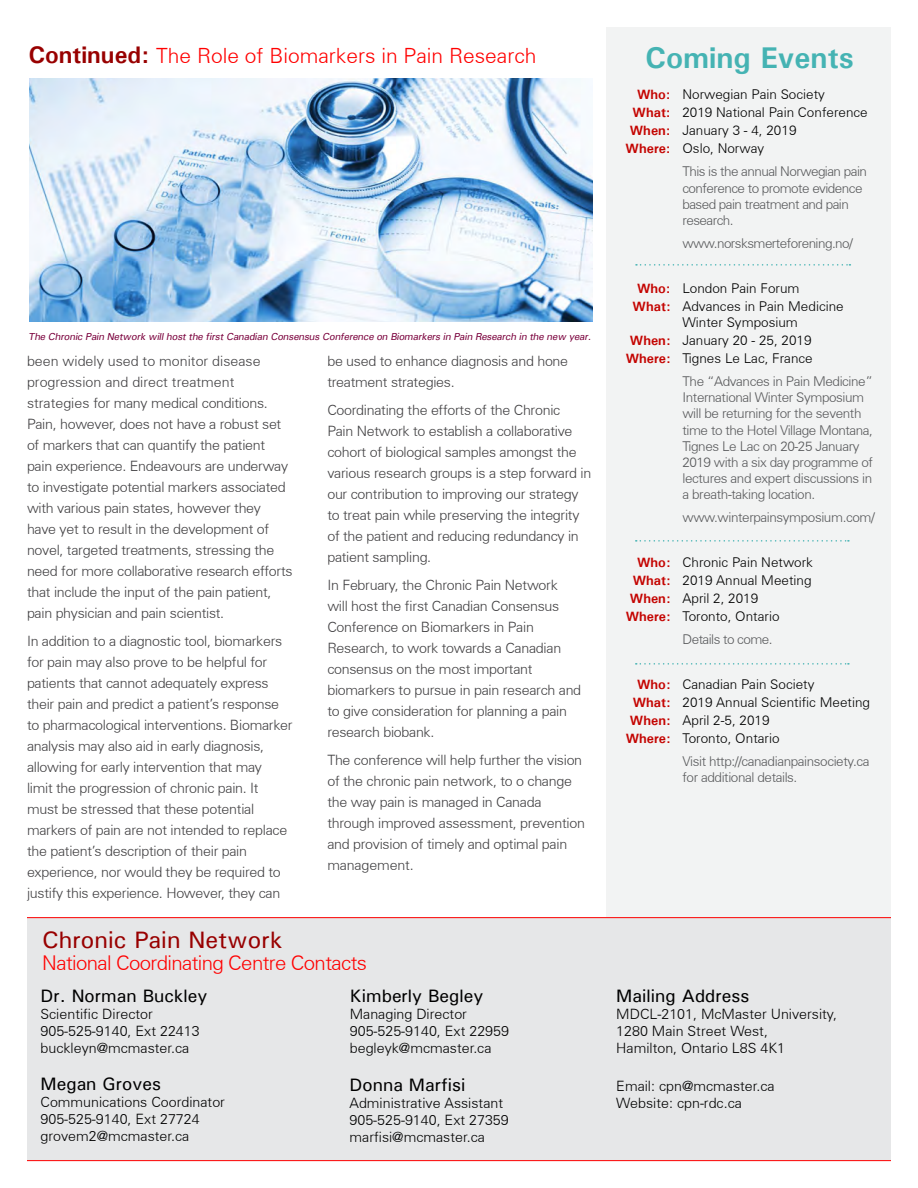
<style>
.page{position:relative;width:918px;height:1188px;background:#fff}
.page>*{position:absolute;margin:0;border:0;box-sizing:border-box;transform-origin:0 0}
.t1{font:700 30px "Univers";color:#45b3b3}
.t2{font:500 23.85px "Univers";color:#980000}
.t3{font:300 21px "Univers";color:#f00}
.t4{font:300 20.4px "Univers";letter-spacing:-.03em;color:#f00}
.t5{font:500 18px "Univers";color:#000}
.t6{font:300 14.25px/21px "Univers";letter-spacing:-.02em;color:#414042}
.t7{font:300 14.25px/17.1px "Univers";color:#000}
.t8{font:300 13.5px/16.2px "Univers";letter-spacing:-.03em;color:#58595b}
.t9{font:300 13.5px/18px "Univers";color:#000}
.t10{font:italic 500 10.2px "Univers";color:#7a003c}
.s1{font-weight:700;font-size:24px;color:#980000}
.s2{font-weight:700;color:#c40401}
</style>
<div class="page">
<div style="left:607px;top:27px;width:284px;height:923px;background:#f2f3f3"></div>
<div style="left:27px;top:917px;width:864px;height:243px;background:#e6e7e8"></div>
<hr style="left:27px;top:1160px;width:864px;height:1px;background:#f00">
<hr style="left:27px;top:917px;width:864px;height:1px;background:#f00">
<svg style="left:636px;top:264px;width:214px;height:2px"></svg>
<svg style="left:636px;top:540px;width:213px;height:2px"></svg>
<img style="left:29px;top:78px;width:564px;height:244px">
<svg style="left:636px;top:663px;width:213px;height:2px"></svg>
<h3 class="t3" style="left:28px;top:43px;width:510px"><span class="s1">Continued:</span> The Role of Biomarkers in Pain Research</h3>
<p class="t10" style="left:28px;top:330px;width:567px">The Chronic Pain Network willhostthe firstCanadian Consensus Conference on Biomarkers in Pain Research in the new year.</p>
<p class="t6" style="left:27px;top:351px;width:267px">been widely used to monitor disease progression and direct treatment strategies for many medical conditions.<br>Pain, however, does not have a robust set of markers that can quantify the patient pain experience. Endeavours are underway to investigate potential markers associated with various pain states, however they have yet to result in the development of novel, targeted treatments, stressing the need for more collaborative research efforts that include the input of the pain patient, pain physician and pain scientist.</p>
<p class="t6" style="left:27px;top:630px;width:267px">In addition to a diagnostic tool, biomarkers for pain may also prove to be helpful for patients that cannot adequately express their pain and predict a patient’s response to pharmacological interventions. Biomarker analysis may also aid in early diagnosis, allowing for early intervention that may<br>limit the progression of chronic pain. It must be stressed that these potential markers of pain are not intended to replace the patient’s description of their pain experience, nor would they be required to justify this experience. However, they can</p>
<p class="t6" style="left:327px;top:351px;width:242px">be used to enhance diagnosis and hone treatment strategies.</p>
<p class="t6" style="left:327px;top:400px;width:266px">Coordinating the efforts of the Chronic<br>Pain Network to establish a collaborative cohort of biological samples amongst the various research groups is a step forward in our contribution to improving our strategy to treat pain while preserving the integrity of the patient and reducing redundancy in patient sampling.</p>
<p class="t6" style="left:327px;top:574px;width:255px">In February, the Chronic Pain Network will host the first Canadian Consensus Conference on Biomarkers in Pain Research, to work towards a Canadian consensus on the most important biomarkers to pursue in pain research and to give consideration for planning a pain research biobank.</p>
<p class="t6" style="left:327px;top:749px;width:259px">The conference will help further the vision of the chronic pain network, to o change the way pain is managed in Canada through improved assessment, prevention and provision of timely and optimal pain management.</p>
<h2 class="t2" style="left:42px;top:924px;width:242px">Chronic Pain Network</h2>
<h3 class="t4" style="left:42px;top:950px;width:326px">National Coordinating Centre Contacts</h3>
<p class="t5" style="left:40px;top:984px;width:169px">Dr. Norman Buckley</p>
<p class="t7" style="left:40px;top:1005px;width:161px">Scientific Director<br>905-525-9140, Ext 22413 buckleyn@mcmaster.ca</p>
<p class="t5" style="left:40px;top:1072px;width:122px">Megan Groves</p>
<p class="t7" style="left:40px;top:1093px;width:186px">Communications Coordinator<br>905-525-9140, Ext 27724 grovem2@mcmaster.ca</p>
<p class="t5" style="left:350px;top:984px;width:135px">Kimberly Begley</p>
<p class="t7" style="left:350px;top:1006px;width:161px">Managing Director<br>905-525-9140, Ext 22959 begleyk@mcmaster.ca</p>
<p class="t5" style="left:350px;top:1073px;width:117px">Donna Marfisi</p>
<p class="t7" style="left:350px;top:1095px;width:161px">Administrative Assistant<br>905-525-9140, Ext 27359 marfisi@mcmaster.ca</p>
<h1 class="t1" style="left:645px;top:39px;width:210px">Coming Events</h1>
<p class="t9" style="left:637px;top:86px;width:189px"><span class="s2">Who:</span> Norwegian Pain Society</p>
<p class="t9" style="left:633px;top:104px;width:237px"><span class="s2">What:</span> 2019 National Pain Conference</p>
<p class="t9" style="left:630px;top:122px;width:168px"><span class="s2">When:</span> January 3 - 4, 2019</p>
<p class="t9" style="left:626px;top:140px;width:140px"><span class="s2">Where:</span> Oslo, Norway</p>
<p class="t8" style="left:682px;top:163px;width:186px">This is the annual Norwegian pain conference to promote evidence based pain treatment and pain research.</p>
<p class="t8" style="left:682px;top:235px;width:172px">www.norsksmerteforening.no/</p>
<p class="t9" style="left:633px;top:279px;width:213px;text-indent:4px"><span class="s2">Who:</span> London Pain Forum<br><span class="s2">What:</span> Advances in Pain Medicine</p>
<p class="t9" style="left:682px;top:313px;width:117px">Winter Symposium</p>
<p class="t9" style="left:630px;top:331px;width:183px"><span class="s2">When:</span> January 20 - 25, 2019</p>
<p class="t9" style="left:626px;top:349px;width:189px"><span class="s2">Where:</span> Tignes Le Lac, France</p>
<p class="t8" style="left:682px;top:373px;width:192px">The “Advances in Pain Medicine”<br>International Winter Symposium will be returning for the seventh time to the Hotel Village Montana,<br>Tignes Le Lac on 20-25 January<br>2019 with a six day programme of lectures and expert discussions in a breath-taking location.</p>
<p class="t8" style="left:683px;top:510px;width:194px">www.winterpainsymposium.com/</p>
<p class="t9" style="left:637px;top:554px;width:177px"><span class="s2">Who:</span> Chronic Pain Network</p>
<p class="t9" style="left:633px;top:572px;width:180px"><span class="s2">What:</span> 2019 Annual Meeting</p>
<p class="t9" style="left:630px;top:590px;width:130px"><span class="s2">When:</span> April 2, 2019</p>
<p class="t9" style="left:626px;top:608px;width:155px"><span class="s2">Where:</span> Toronto, Ontario</p>
<p class="t8" style="left:683px;top:631px;width:92px">Details to come.</p>
<p class="t9" style="left:637px;top:676px;width:179px"><span class="s2">Who:</span> Canadian Pain Society</p>
<p class="t9" style="left:633px;top:694px;width:239px"><span class="s2">What:</span> 2019 Annual Scientific Meeting</p>
<p class="t9" style="left:630px;top:712px;width:141px"><span class="s2">When:</span> April 2-5, 2019</p>
<p class="t9" style="left:626px;top:730px;width:155px"><span class="s2">Where:</span> Toronto, Ontario</p>
<p class="t8" style="left:683px;top:753px;width:189px">Visit http://canadianpainsociety.ca for additional details.</p>
<p class="t5" style="left:616px;top:984px;width:135px">Mailing Address</p>
<p class="t7" style="left:616px;top:1005px;width:222px">MDCL-2101, McMaster University,<br>1280 Main Street West,<br>Hamilton, Ontario L8S 4K1</p>
<p class="t7" style="left:616px;top:1077px;width:160px">Email: cpn@mcmaster.ca<br>Website: cpn-rdc.ca</p>
</div>
